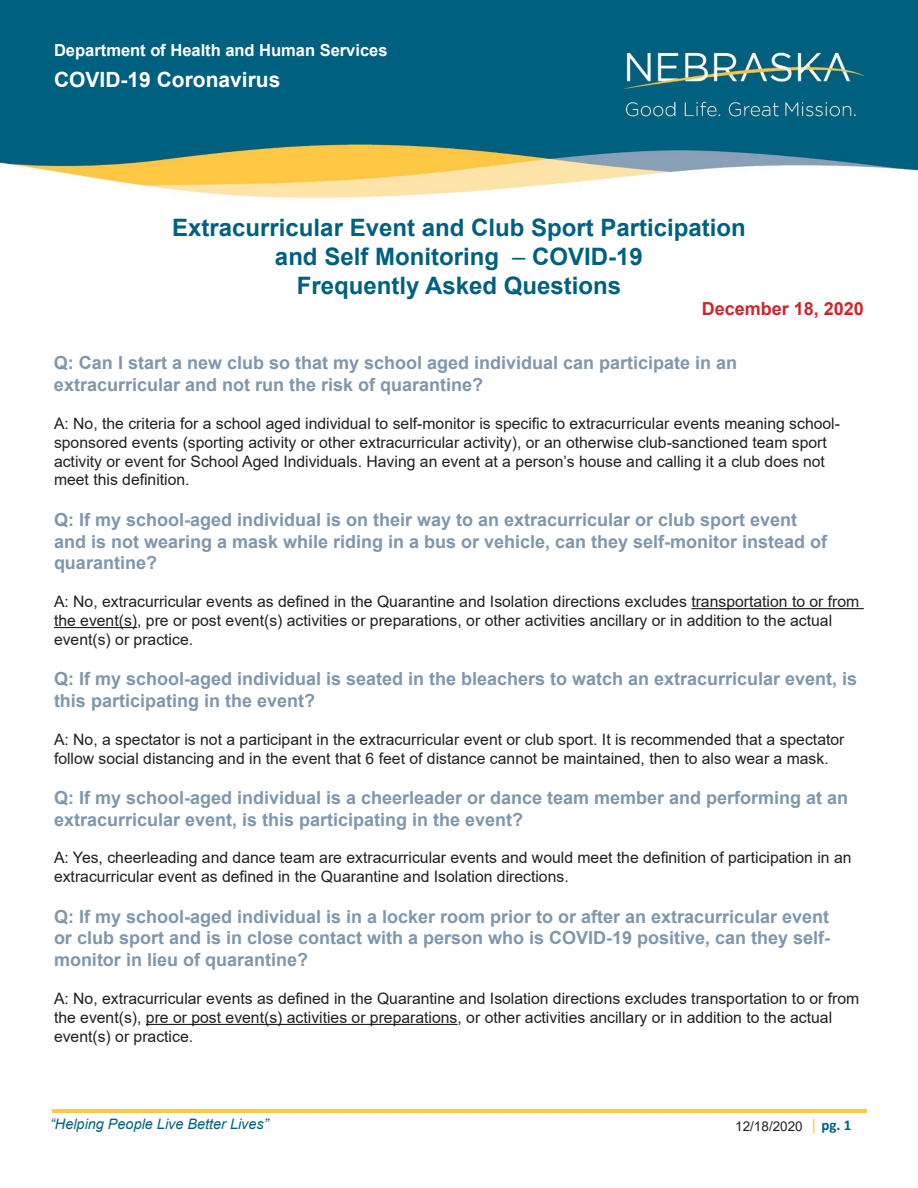
<style>
.page{position:relative;width:918px;height:1188px;background:#fff}
.page>*{position:absolute;margin:0;border:0;box-sizing:border-box;transform-origin:0 0}
.t1{font:700 24px/28.8px "Arial";color:#00607f;text-align:center}
.t2{font:700 21px "Arial";color:#fff}
.t3{font:700 18px/21.6px "Arial";color:#7f97ac}
.t4{font:700 18px "Arial";color:#d1232a}
.t5{font:700 16.5px "Arial";color:#fff}
.t6{font:15.75px/18.9px "Arial";color:#231f20}
.t7{font:700 15px "Calibri";color:#00607f}
.t8{font:italic 14.4px "Arial";color:#00607f}
.t9{font:italic 13.5px "Arial";letter-spacing:.005em;color:#00607f}
.t10{font:13.5px "Arial";color:#231f20}
.s1{font-weight:400}
.s2{font-weight:400;font-size:16.5px;color:#ffc843}
</style>
<div class="page">
<img style="left:0;top:0;width:918px;height:199px">
<hr style="left:52px;top:1109px;width:814px;height:3px;background:#ffc843">
<hr style="left:691px;top:608px;width:173px;height:1px;background:#231f20">
<hr style="left:54px;top:627px;width:83px;height:1px;background:#231f20">
<hr style="left:146px;top:1024px;width:312px;height:1px;background:#231f20">
<p class="t5" style="left:54px;top:38px;width:335px">Department of Health and Human Services</p>
<p class="t2" style="left:54px;top:65px;width:228px">COVID-19 Coronavirus</p>
<h1 class="t1" style="left:172px;top:214px;width:575px">Extracurricular Event and Club Sport Participation and Self Monitoring <span class="s1">–</span> COVID-19<br>Frequently Asked Questions</h1>
<p class="t4" style="left:702px;top:296px;width:164px">December 18, 2020</p>
<p class="t3" style="left:54px;top:352px;width:685px">Q: Can I start a new club so that my school aged individual can participate in an extracurricular and not run the risk of quarantine?</p>
<p class="t6" style="left:54px;top:414px;width:788px">A: No, the criteria for a school aged individual to self-monitor is specific to extracurricular events meaning school&shy;sponsored events (sporting activity or other extracurricular activity), or an otherwise club-sanctioned team sport activity or event for School Aged Individuals. Having an event at a person’s house and calling it a club does not meet this definition.</p>
<p class="t3" style="left:54px;top:509px;width:775px">Q: If my school-aged individual is on their way to an extracurricular or club sport event and is not wearing a mask while riding in a bus or vehicle, can they self-monitor instead of quarantine?</p>
<p class="t6" style="left:54px;top:592px;width:807px">A: No, extracurricular events as defined in the Quarantine and Isolation directions excludes transportation to or from the event(s), pre or post event(s) activities or preparations, or other activities ancillary or in addition to the actual event(s) or practice.</p>
<p class="t3" style="left:54px;top:668px;width:805px">Q: If my school-aged individual is seated in the bleachers to watch an extracurricular event, is this participating in the event?</p>
<p class="t6" style="left:54px;top:730px;width:792px">A: No, a spectator is not a participant in the extracurricular event or club sport. It is recommended that a spectator follow social distancing and in the event that 6 feet of distance cannot be maintained, then to also wear a mask.</p>
<p class="t3" style="left:54px;top:787px;width:796px">Q: If my school-aged individual is a cheerleader or dance team member and performing at an extracurricular event, is this participating in the event?</p>
<p class="t6" style="left:54px;top:848px;width:799px">A: Yes, cheerleading and dance team are extracurricular events and would meet the definition of participation in an extracurricular event as defined in the Quarantine and Isolation directions.</p>
<p class="t3" style="left:54px;top:906px;width:778px;text-align:justify">Q: If my school-aged individual is in a locker room prior to or after an extracurricular event or club sport and is in close contact with a person who is COVID-19 positive, can they self&shy;monitor in lieu of quarantine?</p>
<p class="t6" style="left:54px;top:989px;width:807px">A: No, extracurricular events as defined in the Quarantine and Isolation directions excludes transportation to or from the event(s), pre or post event(s) activities or preparations, or other activities ancillary or in addition to the actual event(s) or practice.</p>
<p class="t9" style="left:54px;top:1116px;width:216px">“Helping People Living Better Lives”</p>
<p class="t7" style="left:810px;top:1114px;width:43px"><span class="s2">|</span> pg. 1</p>
<p class="t8" style="left:50px;top:1114px;width:220px">“Helping People Live Better Lives”</p>
<p class="t10" style="left:735px;top:1117px;width:69px">12/18/2020</p>
</div>
